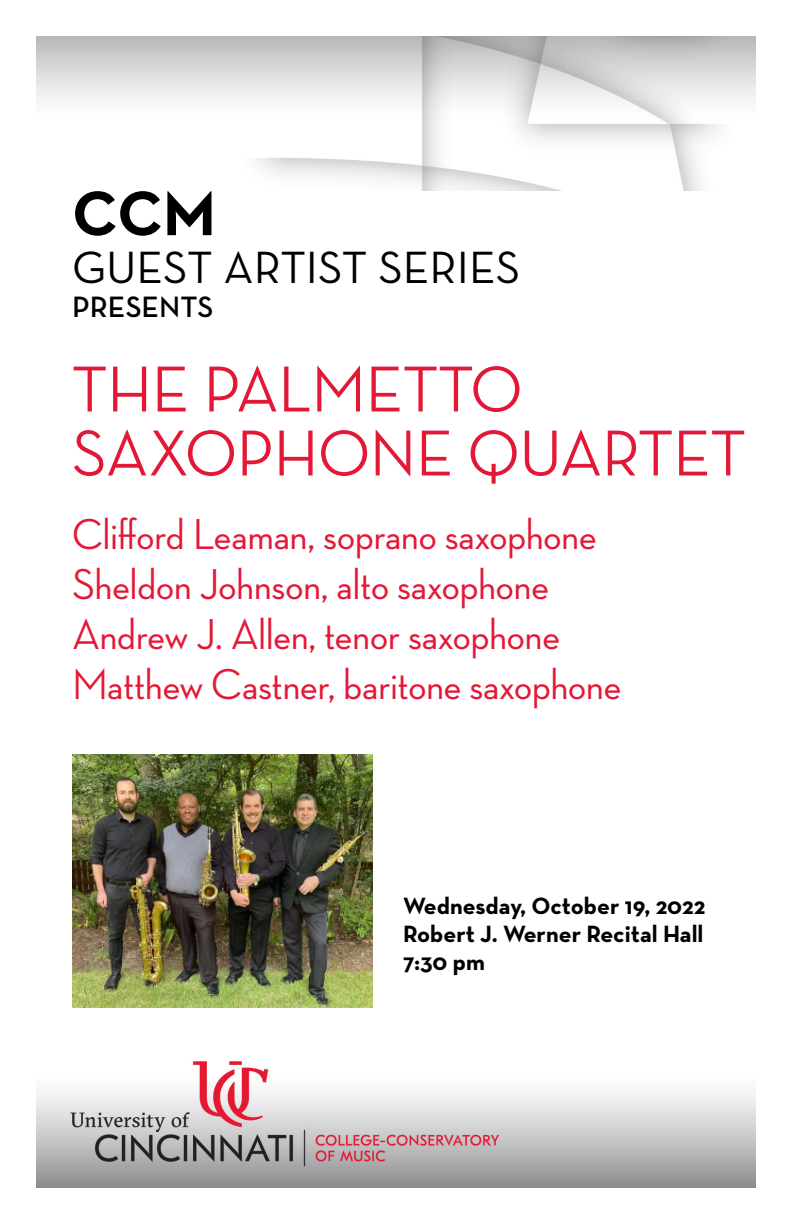
<style>
.page{position:relative;width:792px;height:1224px;background:#fff}
.page>*{position:absolute;margin:0;border:0;box-sizing:border-box;transform-origin:0 0}
.Concert_Title{font:500 66px/64px "Neutra Disp";color:#e31837}
.Page_Intro{font:700 64px "Neutra Text";color:#000}
.Page_Intro-2{font:46px "Neutra Text";color:#000}
.Musician_Conductor{font:500 44px/50px "Neutra Disp";color:#e31837}
.Page_Intro-3{font:600 30px "Neutra Text";color:#000}
.Date_Venue_Time{font:700 24px "Neutra Text";color:#000}
</style>
<div class="page">
<img style="left:36px;top:36px;width:720px;height:154px">
<img style="left:36px;top:1061px;width:720px;height:127px">
<img style="left:72px;top:755px;width:301px;height:253px">
<h1 class="Page_Intro" style="left:72px;top:173px;width:145px">CCM</h1>
<h1 class="Page_Intro-2" style="left:72px;top:240px;width:450px">GUEST ARTIST SERIES</h1>
<h1 class="Page_Intro-3" style="left:72px;top:289px;width:143px">PRESENTS</h1>
<h1 class="Concert_Title" style="left:72px;top:358px;width:675px">THE PALMETTO<br>SAXOPHONE QUARTET</h1>
<h2 class="Musician_Conductor" style="left:72px;top:510px;width:551px">Clifford Leaman, soprano saxophone Sheldon Johnson, alto saxophone Andrew J. Allen, tenor saxophone Matthew Castner, baritone saxophone</h2>
<h3 class="Date_Venue_Time" style="left:403px;top:891px;width:304px">Wednesday, October 19, 2022</h3>
<h3 class="Date_Venue_Time" style="left:403px;top:919px;width:302px">Robert J. Werner Recital Hall</h3>
<h3 class="Date_Venue_Time" style="left:403px;top:947px;width:83px">7:30 pm</h3>
</div>
